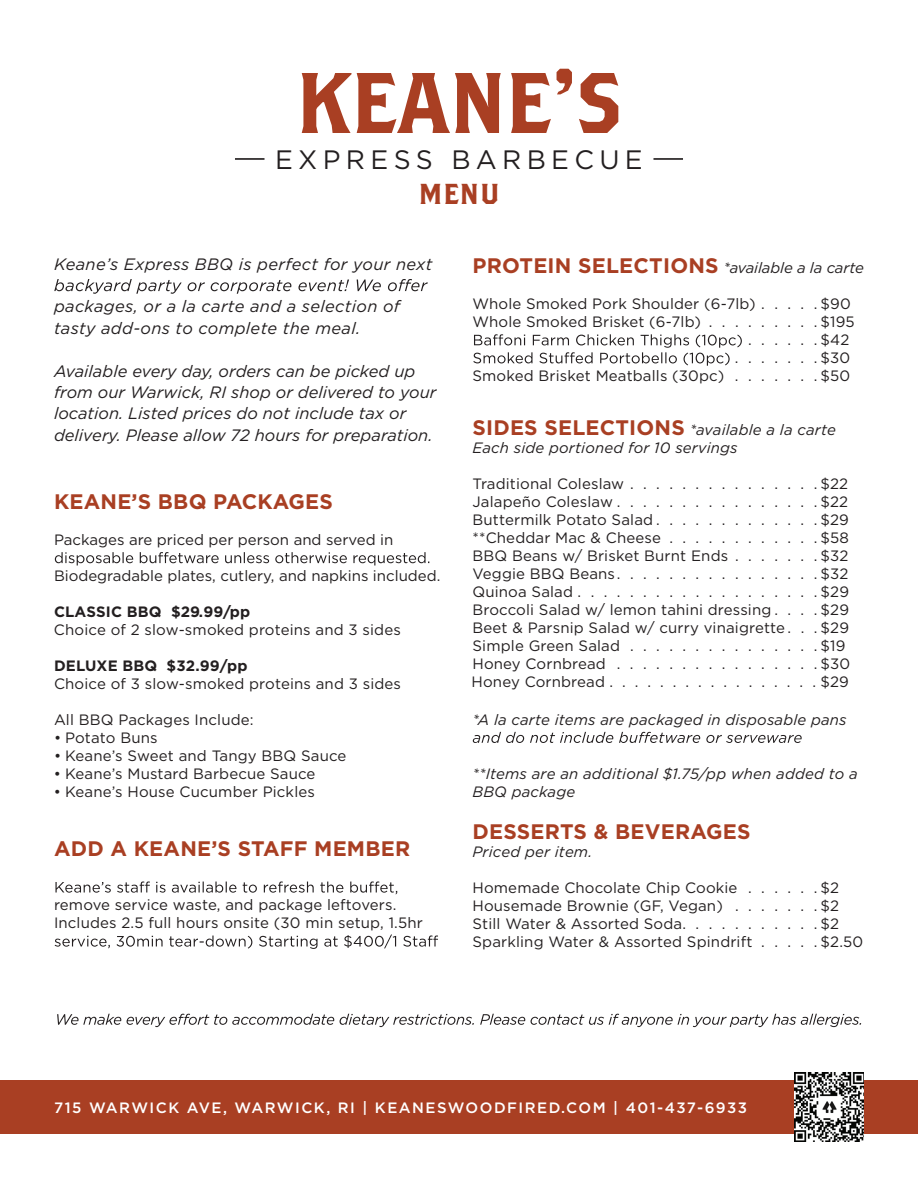
<style>
.page{position:relative;width:918px;height:1188px;background:#fff}
.page>*{position:absolute;margin:0;border:0;box-sizing:border-box;transform-origin:0 0}
.t1{font:85.65px "Brothers";letter-spacing:-.02em;color:#a93f23}
.t2{font:28.8px "Brothers";color:#a93f23}
.t3{font:26.55px "Gotham";letter-spacing:.2em;color:#231f20}
.t4{font:700 21px "Gotham";letter-spacing:.01em;color:#a93f23}
.t5{font:italic 16.5px/21.3px "Gotham";color:#231f20}
.t6{font:italic 16.5px/21.3px "Gotham";letter-spacing:.02em;color:#231f20}
.t7{font:15px/18px "Gotham";letter-spacing:.01em;color:#231f20}
.t8{font:italic 15px/18px "Gotham";letter-spacing:.01em;color:#231f20}
.t9{font:500 15px "Gotham";letter-spacing:.1em;color:#fff}
.t10{font:700 15px "Gotham";letter-spacing:.01em;color:#231f20}
.t11{font:italic 15px "Gotham";letter-spacing:-.01em;color:#231f20}
.s1{font-weight:700;font-style:normal;font-size:21px;color:#a93f23}
</style>
<div class="page">
<svg style="left:57px;top:1014px;width:804px;height:13px"></svg>
<svg style="left:54px;top:279px;width:374px;height:15px"></svg>
<svg style="left:55px;top:552px;width:374px;height:13px"></svg>
<svg style="left:55px;top:881px;width:342px;height:13px"></svg>
<svg style="left:55px;top:935px;width:383px;height:14px"></svg>
<svg style="left:473px;top:334px;width:269px;height:32px"></svg>
<svg style="left:473px;top:732px;width:329px;height:11px"></svg>
<hr style="left:653px;top:158px;width:30px;height:2px;background:#231f20">
<hr style="left:235px;top:158px;width:30px;height:2px;background:#231f20">
<div style="left:0;top:1080px;width:918px;height:54px;background:#a93f23"></div>
<img style="left:795px;top:1073px;width:69px;height:69px">
<h1 class="t1" style="left:295px;top:51px;width:330px">KEANE’S</h1>
<h3 class="t3" style="left:275px;top:143px;width:369px">EXPRESS BARBECUE</h3>
<h2 class="t2" style="left:418px;top:176px;width:83px">MENU</h2>
<p class="t6" style="left:54px;top:253px;width:380px">Keane’s Express BBQ is perfect for your next</p>
<p class="t6" style="left:54px;top:296px;width:348px">packages, or a la carte and a selection of tasty add-ons to complete the meal.</p>
<p class="t5" style="left:54px;top:360px;width:384px">Available every day, orders can be picked up from our Warwick, RI shop or delivered to your location. Listed prices do not include tax or delivery. Please allow 72 hours for preparation.</p>
<h3 class="t4" style="left:54px;top:488px;width:280px">KEANE’S BBQ PACKAGES</h3>
<p class="t7" style="left:54px;top:530px;width:341px">Packages are priced per person and served in</p>
<p class="t7" style="left:54px;top:566px;width:388px">Biodegradable plates, cutlery, and napkins included.</p>
<p class="t10" style="left:54px;top:602px;width:198px">CLASSIC BBQ $29.99/pp</p>
<p class="t7" style="left:54px;top:620px;width:348px">Choice of 2 slow-smoked proteins and 3 sides</p>
<p class="t10" style="left:54px;top:656px;width:195px">DELUXE BBQ $32.99/pp</p>
<p class="t7" style="left:54px;top:674px;width:349px">Choice of 3 slow-smoked proteins and 3 sides</p>
<p class="t7" style="left:54px;top:710px;width:201px">All BBQ Packages Include:</p>
<p class="t7" style="left:54px;top:728px;width:105px">• Potato Buns</p>
<p class="t7" style="left:54px;top:746px;width:294px">• Keane’s Sweet and Tangy BBQ Sauce</p>
<p class="t7" style="left:54px;top:764px;width:263px">• Keane’s Mustard Barbecue Sauce</p>
<p class="t7" style="left:54px;top:782px;width:262px">• Keane’s House Cucumber Pickles</p>
<h3 class="t4" style="left:54px;top:835px;width:358px">ADD A KEANE’S STAFF MEMBER</h3>
<p class="t7" style="left:54px;top:896px;width:370px">remove service waste, and package leftovers.<br>Includes 2.5 full hours onsite (30 min setup, 1.5hr</p>
<p class="t11" style="left:472px;top:258px;width:393px"><span class="s1">PROTEIN SELECTIONS</span> *available a la carte</p>
<p class="t7" style="left:473px;top:295px;width:380px">Whole Smoked Pork Shoulder (6-7lb) . . . . . $90</p>
<p class="t7" style="left:473px;top:313px;width:384px">Whole Smoked Brisket (6-7lb) . . . . . . . . . $195</p>
<p class="t7" style="left:748px;top:331px;width:103px">......$42</p>
<p class="t7" style="left:735px;top:349px;width:117px">.......$30</p>
<p class="t7" style="left:472px;top:367px;width:379px">Smoked Brisket Meatballs (30pc) . . . . . . . $50</p>
<p class="t8" style="left:472px;top:421px;width:365px"><span class="s1">SIDES SELECTIONS</span> *available a la carte<br>Each side portioned for 10 servings</p>
<p class="t7" style="left:472px;top:475px;width:379px">Traditional Coleslaw . . . . . . . . . . . . . . . $22<br>JalapeñoColeslaw. . . . . . . . . . . . . . . .$22<br>Buttermilk Potato Salad . . . . . . . . . . . . . $29 **Cheddar Mac &amp; Cheese . . . . . . . . . . . . $58<br>BBQ Beans w/ Brisket Burnt Ends . . . . . . . $32<br>Veggie BBQ Beans. . . . . . . . . . . . . . . .$32<br>Quinoa Salad...................$29<br>Broccoli Salad w/ lemon tahini dressing . . . . $29<br>Beet &amp; Parsnip Salad w/ curry vinaigrette . . . $29<br>Simple Green Salad . . . . . . . . . . . . . . .$19<br>Honey Cornbread................$30</p>
<p class="t7" style="left:472px;top:673px;width:379px">Honey Cornbread . . . . . . . . . . . . . . . . . $29</p>
<p class="t8" style="left:472px;top:710px;width:376px">*A la carte items are packaged in disposable pans</p>
<p class="t8" style="left:472px;top:764px;width:387px">**Items are an additional $1.75/pp when added to a<br>BBQ package</p>
<h3 class="t4" style="left:472px;top:817px;width:280px">DESSERTS &amp; BEVERAGES</h3>
<p class="t8" style="left:472px;top:842px;width:121px">Priced per item.</p>
<p class="t7" style="left:472px;top:878px;width:392px">Homemade Chocolate Chip Cookie . . . . . . $2<br>Housemade Brownie (GF, Vegan) . . . . . . . $2<br>Still Water &amp; Assorted Soda. . . . . . . . . . . $2<br>Sparkling Water &amp; Assorted Spindrift . . . . . $2.50</p>
<p class="t9" style="left:54px;top:1098px;width:695px">715 WARWICK AVE, WARWICK, RI | KEANESWOODFIRED.COM | 401-437-6933</p>
</div>
